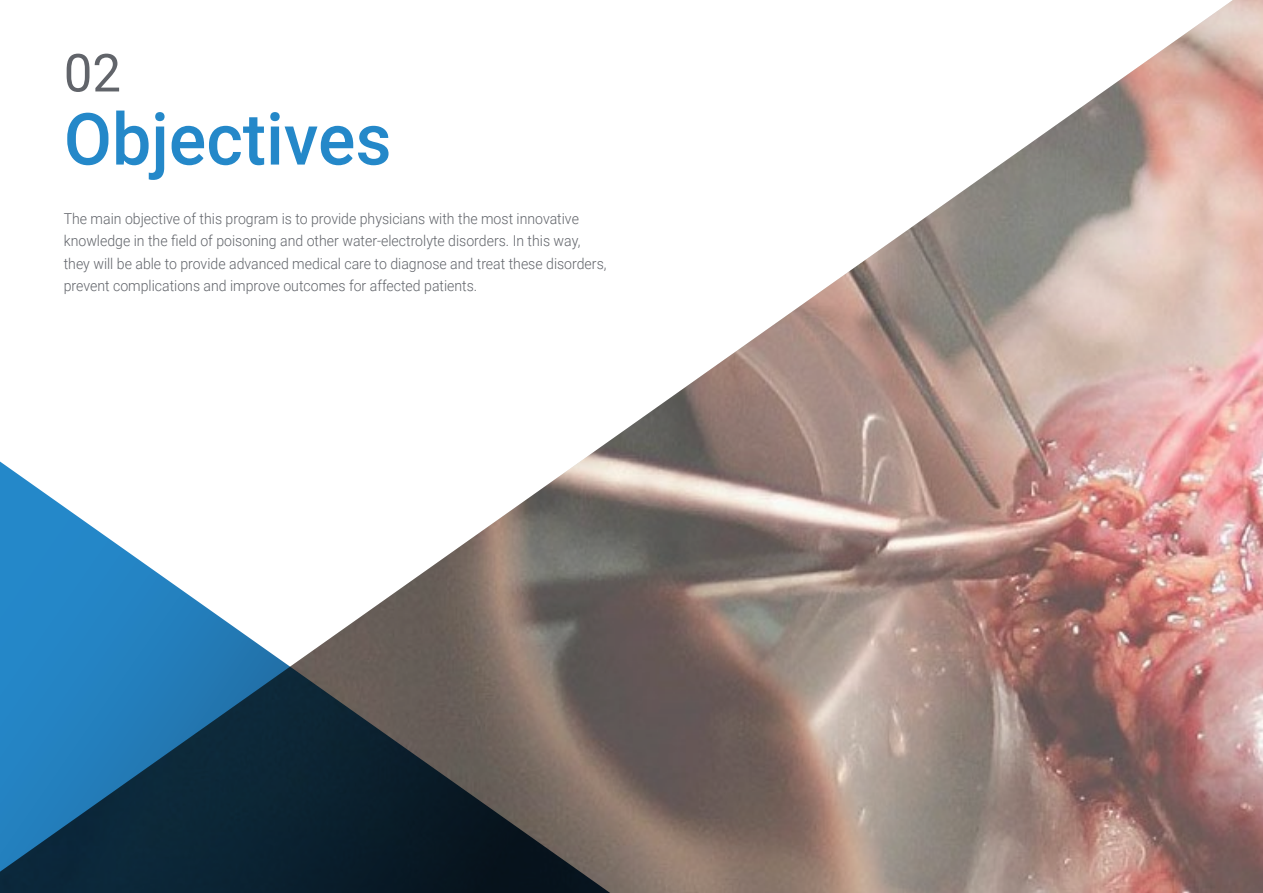
<style>
.page{position:relative;width:1263px;height:893px;background:#fff}
.page>*{position:absolute;margin:0;border:0;box-sizing:border-box;transform-origin:0 0}
.t1{font:500 72px "Roboto";color:#2488c9}
.t2{font:52.5px "Roboto";color:#61646a}
.t3{font:300 15px/22.5px "Roboto";color:#61646a;scale:.94 1}
</style>
<div class="page">
<img style="left:602px;top:0;width:661px;height:893px">
<svg style="left:0;top:446px;width:640px;height:447px"></svg>
<h2 class="t2" style="left:64px;top:36px;width:59px">02</h2>
<h1 class="t1" style="left:64px;top:89px;width:329px">Objectives</h1>
<p class="t3" style="left:64px;top:207px;width:579px">The main objective of this program is to provide physicians with the most innovative knowledge in the field of poisoning and other water-electrolyte disorders. In this way, they will be able to provide advanced medical care to diagnose and treat these disorders, prevent complications and improve outcomes for affected patients.</p>
</div>
